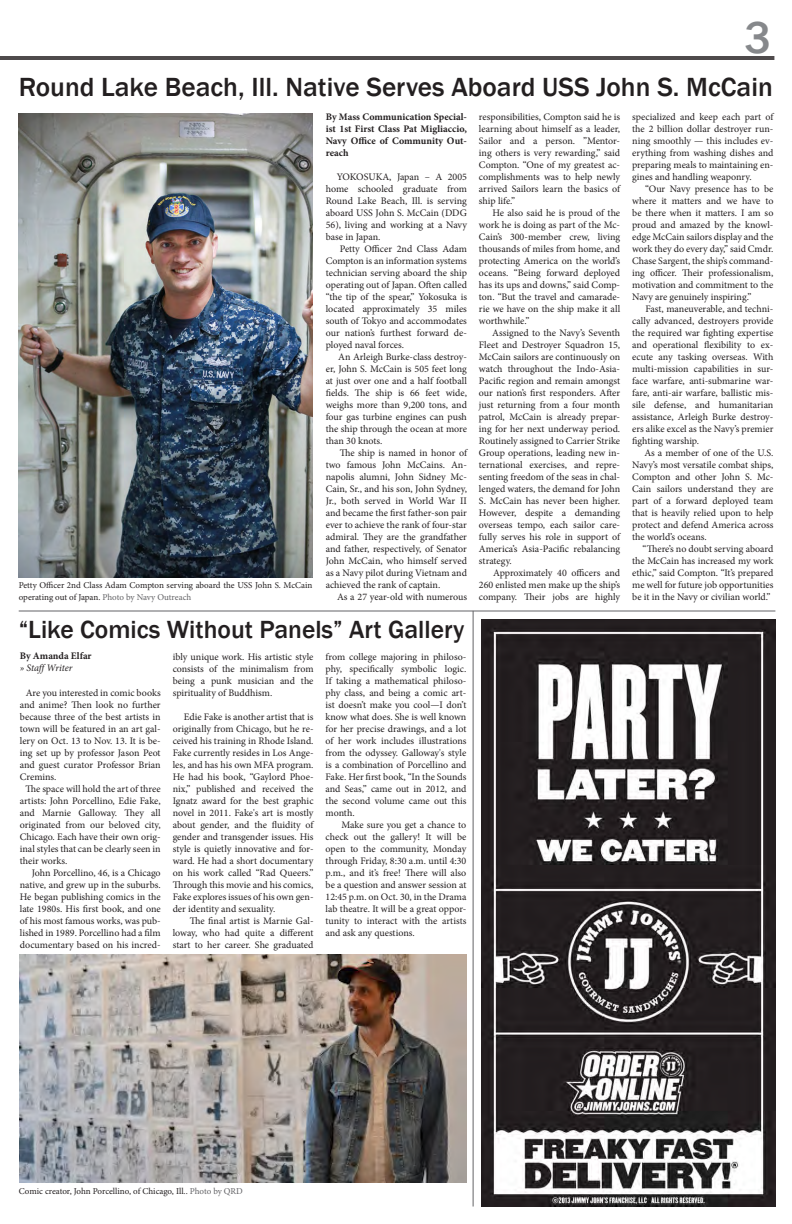
<style>
.page{position:relative;width:792px;height:1224px;background:#fff}
.page>*{position:absolute;margin:0;border:0;box-sizing:border-box;transform-origin:0 0}
.t1{font:500 45.9px "Franklin Gothic";color:#86888b}
.t2{font:500 27px "Franklin Gothic";color:#231f20}
.t3{font:500 25.5px "Franklin Gothic";color:#231f20}
.t4{font:10px/12px "Minion Pro";letter-spacing:-.005em;color:#231f20;text-align:justify}
.t5{font:700 10px/12px "Minion Pro";color:#231f20;text-align:justify}
.t6{font:italic 10px "Minion Pro";letter-spacing:-.01em;color:#231f20}
.t7{font:9px/12px "Minion Pro";letter-spacing:-.005em;color:#231f20}
.s1{color:#636366}
</style>
<div class="page">
<hr style="left:0;top:56px;width:774px;height:4px;background:#4f4b4c">
<img style="left:482px;top:619px;width:293px;height:588px">
<img style="left:19px;top:113px;width:293px;height:464px">
<hr style="left:19px;top:611px;width:756px;height:1px;background:#636366">
<hr style="left:473px;top:611px;width:1px;height:596px;background:#636366">
<img style="left:20px;top:955px;width:446px;height:227px">
<p class="t1" style="left:744px;top:9px;width:28px">3</p>
<p class="t2" style="left:19px;top:70px;width:756px">Round Lake Beach, Ill. Native Serves Aboard USS John S. McCain</p>
<p class="t7" style="left:19px;top:579px;width:295px">Petty Officer 2nd Class Adam Compton serving aboard the USS John S. McCain operating out of Japan. <span class="s1">Photo by Navy Outreach</span></p>
<p class="t5" style="left:326px;top:111px;width:143px">By Mass Communication Special&shy;ist 1st First Class Pat Migliaccio, Navy Office of Community Out&shy;reach</p>
<p class="t4" style="left:326px;top:171px;width:143px;text-indent:11px">YOKOSUKA, Japan – A 2005 home schooled graduate from Round Lake Beach, Ill. is serving aboard USS John S. McCain (DDG 56), living and working at a Navy base in Japan.</p>
<p class="t4" style="left:326px;top:243px;width:143px;text-indent:14px">Petty Officer 2nd Class Adam Compton is an information systems technician serving aboard the ship operating out of Japan. Often called “the tip of the spear,” Yokosuka is located approximately 35 miles south of Tokyo and accommodates our nation’s furthest forward de&shy;ployed naval forces.</p>
<p class="t4" style="left:326px;top:351px;width:143px;text-indent:12px">An Arleigh Burke-class destroy&shy;er, John S. McCain is 505 feet long at just over one and a half football fields. The ship is 66 feet wide, weighs more than 9,200 tons, and four gas turbine engines can push the ship through the ocean at more than 30 knots.</p>
<p class="t4" style="left:326px;top:447px;width:143px;text-indent:14px">The ship is named in honor of two famous John McCains. An&shy;napolis alumni, John Sidney Mc-Cain, Sr., and his son, John Sydney, Jr., both served in World War II and became the first father-son pair ever to achieve the rank of four-star admiral. They are the grandfather and father, respectively, of Senator John McCain, who himself served as a Navy pilot during Vietnam and achieved the rank of captain.</p>
<p class="t4" style="left:337px;top:591px;width:131px">As a 27 year-old with numerous</p>
<p class="t3" style="left:19px;top:614px;width:447px">“Like Comics Without Panels” Art Gallery</p>
<p class="t5" style="left:20px;top:649px;width:73px">By Amanda Elfar</p>
<p class="t6" style="left:20px;top:661px;width:54px">» Staff Writer</p>
<p class="t4" style="left:20px;top:687px;width:142px;text-indent:6px">Are you interested in comic books and anime? Then look no further because three of the best artists in town will be featured in an art gal&shy;lery on Oct. 13 to Nov. 13. It is be&shy;ing set up by professor Jason Peot and guest curator Professor Brian Cremins.</p>
<p class="t4" style="left:20px;top:783px;width:142px;text-indent:6px">The space will hold the art of three artists: John Porcellino, Edie Fake, and Marnie Galloway. They all originated from our beloved city, Chicago. Each have their own orig&shy;inal styles that can be clearly seen in their works.</p>
<p class="t4" style="left:20px;top:867px;width:142px;text-indent:12px">John Porcellino, 46, is a Chicago native, and grew up in the suburbs.<br>He began publishing comics in the late 1980s. His first book, and one of his most famous works, was pub&shy;lished in 1989. Porcellino had a film documentary based on his incred-</p>
<p class="t4" style="left:173px;top:651px;width:142px">ibly unique work. His artistic style consists of the minimalism from being a punk musician and the spirituality of Buddhism.</p>
<p class="t4" style="left:173px;top:711px;width:142px;text-indent:11px">Edie Fake is another artist that is originally from Chicago, but he re&shy;ceived his training in Rhode Island.<br>Fake currently resides in Los Ange&shy;les, and has his own MFA program.<br>He had his book, “Gaylord Phoe&shy;nix,” published and received the Ignatz award for the best graphic novel in 2011. Fake's art is mostly about gender, and the fluidity of gender and transgender issues. His style is quietly innovative and for&shy;ward. He had a short documentary on his work called “Rad Queers.” Through this movie and his comics, Fake explores issues of his own gen&shy;der identity and sexuality.</p>
<p class="t4" style="left:173px;top:915px;width:142px;text-indent:17px">The final artist is Marnie Gal&shy;loway, who had quite a different start to her career. She graduated</p>
<p class="t4" style="left:326px;top:651px;width:142px">from college majoring in philoso&shy;phy, specifically symbolic logic.<br>If taking a mathematical philoso&shy;phy class, and being a comic art&shy;ist doesn’t make you cool—I don’t know what does. She is well known for her precise drawings, and a lot of her work includes illustrations from the odyssey. Galloway's style is a combination of Porcellino and Fake. Her first book, “In the Sounds and Seas,” came out in 2012, and the second volume came out this month.</p>
<p class="t4" style="left:326px;top:819px;width:142px;text-indent:16px">Make sure you get a chance to check out the gallery! It will be open to the community, Monday through Friday, 8:30 a.m. until 4:30 p.m., and it’s free! There will also be a question and answer session at 12:45 p.m. on Oct. 30, in the Drama lab theatre. It will be a great oppor&shy;tunity to interact with the artists and ask any questions.</p>
<p class="t4" style="left:479px;top:111px;width:143px">responsibilities, Compton said he is learning about himself as a leader, Sailor and a person. ”Mentor&shy;ing others is very rewarding,” said Compton. “One of my greatest ac&shy;complishments was to help newly arrived Sailors learn the basics of ship life.”</p>
<p class="t4" style="left:479px;top:207px;width:143px;text-indent:13px">He also said he is proud of the work he is doing as part of the Mc-Cain’s 300-member crew, living thousands of miles from home, and protecting America on the world’s oceans. “Being forward deployed has its ups and downs,” said Comp&shy;ton. “But the travel and camarade&shy;rie we have on the ship make it all worthwhile.”</p>
<p class="t4" style="left:479px;top:327px;width:143px;text-indent:13px">Assigned to the Navy’s Seventh Fleet and Destroyer Squadron 15, McCain sailors are continuously on watch throughout the Indo-Asia-Pacific region and remain amongst our nation’s first responders. After just returning from a four month patrol, McCain is already prepar&shy;ing for her next underway period.<br>Routinely assigned to Carrier Strike Group operations, leading new in&shy;ternational exercises, and repre&shy;senting freedom of the seas in chal&shy;lenged waters, the demand for John S. McCain has never been higher.<br>However, despite a demanding overseas tempo, each sailor care&shy;fully serves his role in support of America’s Asia-Pacific rebalancing strategy.</p>
<p class="t4" style="left:479px;top:567px;width:143px;text-indent:14px">Approximately 40 officers and 260 enlisted men make up the ship’s company. Their jobs are highly</p>
<p class="t4" style="left:632px;top:111px;width:143px">specialized and keep each part of the 2 billion dollar destroyer run&shy;ning smoothly — this includes ev&shy;erything from washing dishes and preparing meals to maintaining en&shy;gines and handling weaponry.</p>
<p class="t4" style="left:632px;top:183px;width:143px;text-indent:13px">“Our Navy presence has to be where it matters and we have to be there when it matters. I am so proud and amazed by the knowl&shy;edge McCain sailors display and the work they do every day,” said Cmdr.<br>Chase Sargent, the ship’s command&shy;ing officer. Their professionalism, motivation and commitment to the Navy are genuinely inspiring.”</p>
<p class="t4" style="left:632px;top:303px;width:143px;text-indent:13px">Fast, maneuverable, and techni&shy;cally advanced, destroyers provide the required war fighting expertise and operational flexibility to ex&shy;ecute any tasking overseas. With multi-mission capabilities in sur&shy;face warfare, anti-submarine war&shy;fare, anti-air warfare, ballistic mis&shy;sile defense, and humanitarian assistance, Arleigh Burke destroy&shy;ers alike excel as the Navy’s premier fighting warship.</p>
<p class="t4" style="left:632px;top:447px;width:143px;text-indent:12px">As a member of one of the U.S.<br>Navy’s most versatile combat ships, Compton and other John S. Mc-Cain sailors understand they are part of a forward deployed team that is heavily relied upon to help protect and defend America across the world’s oceans.</p>
<p class="t4" style="left:632px;top:543px;width:143px;text-indent:10px">“There’s no doubt serving aboard the McCain has increased my work ethic,” said Compton. “It’s prepared me well for future job opportunities be it in the Navy or civilian world.”</p>
<p class="t7" style="left:19px;top:1185px;width:225px">Comic creator, John Porcellino, of Chicago, Ill.. <span class="s1">Photo by QRD</span></p>
</div>
